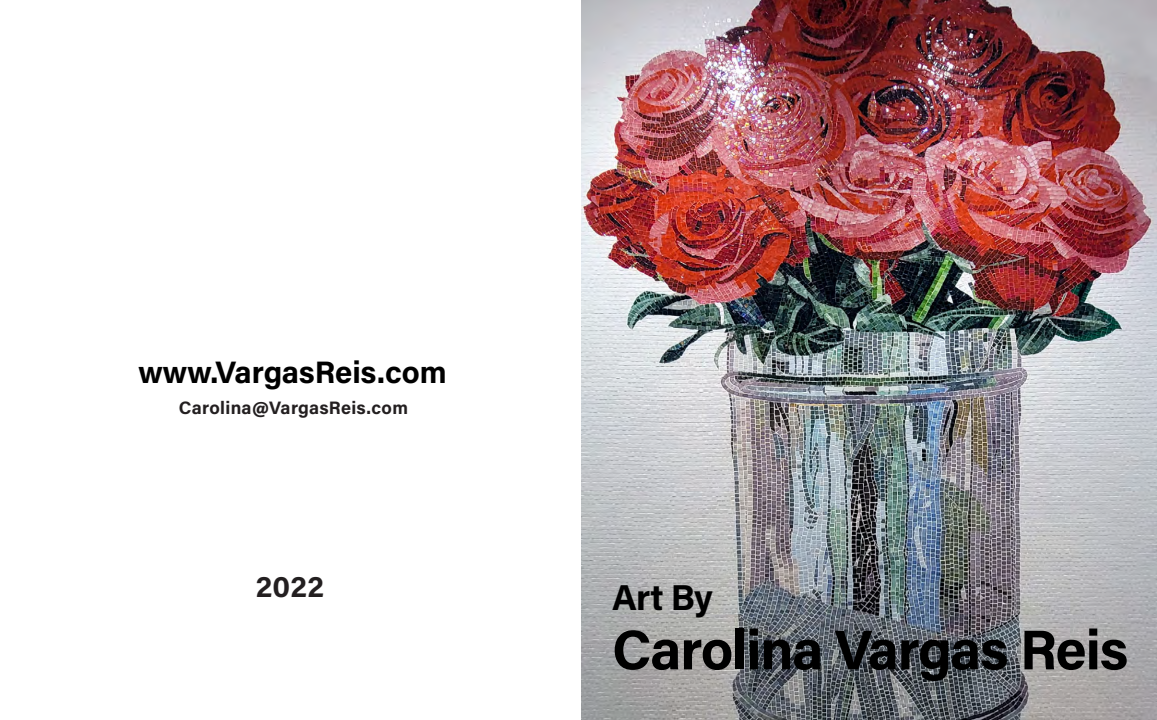
<style>
.page{position:relative;width:1157px;height:720px;background:#fff}
.page>*{position:absolute;margin:0;border:0;box-sizing:border-box;transform-origin:0 0}
.Magazine_Title{font:700 56px "Acumin Pro";letter-spacing:-.025em;color:#000}
.Magazine_Title-2{font:700 36px "Acumin Pro";color:#000}
.t1{font:700 31px "Acumin Pro";letter-spacing:-.01em;color:#000}
.t2{font:700 30px "Acumin Pro";color:#231f20}
.t3{font:700 18px "Acumin Pro";letter-spacing:.015em;color:#231f20}
</style>
<div class="page">
<img style="left:581px;top:0;width:576px;height:720px">
<p class="t1" style="left:138px;top:350px;width:310px">www.VargasReis.com</p>
<p class="t3" style="left:179px;top:395px;width:231px">Carolina@VargasReis.com</p>
<p class="t2" style="left:256px;top:565px;width:70px">2022</p>
<p class="Magazine_Title-2" style="left:612px;top:572px;width:102px">Art By</p>
<p class="Magazine_Title" style="left:612px;top:610px;width:518px">Carolina Vargas Reis</p>
</div>
